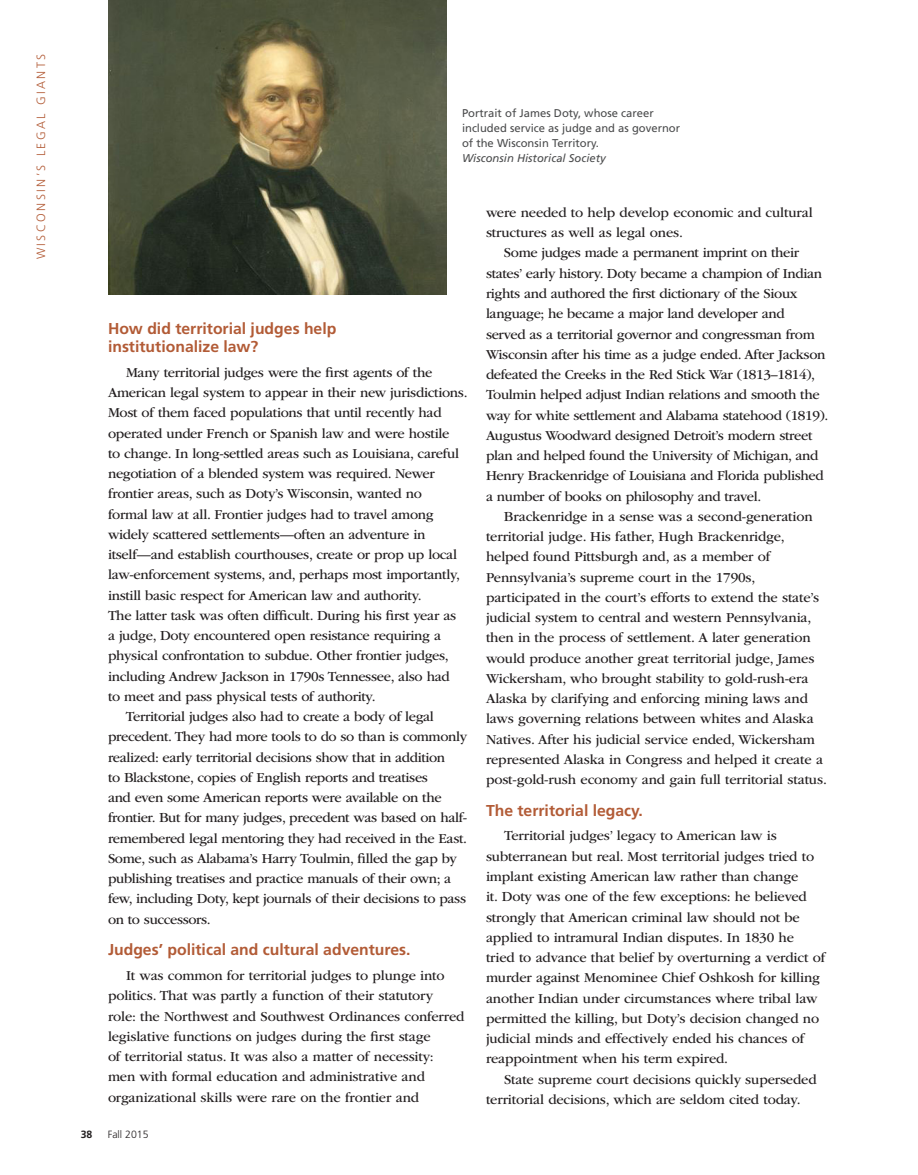
<style>
.page{position:relative;width:918px;height:1175px;background:#fff}
.page>*{position:absolute;margin:0;border:0;box-sizing:border-box;transform-origin:0 0}
.subhead_F_bold_11{font:700 15.75px/18px "Frutiger LT Std";color:#b25b36}
.Body_GB{font:14.25px/20.2px "ITC Garamond Std";letter-spacing:-.02em;color:#231f20}
.Section_heading_left{font:300 12px "Frutiger LT Std";letter-spacing:.2em;color:#b25b36}
.caption_small{font:11.25px/15px "Frutiger";color:#4b4c4d}
.caption_small-2{font:italic 11.25px "Frutiger";color:#4b4c4d}
.Page_number_right{font:300 10.5px "Frutiger LT Std";color:#231f20}
.Page_number_right-2{font:700 10.5px "Frutiger LT Std";color:#231f20}
</style>
<div class="page">
<img style="left:108px;top:0;width:338px;height:295px">
<p class="Section_heading_left" style="left:34px;top:259px;width:207px;rotate:-90deg">WISCONSIN’S LEGAL GIANTS</p>
<p class="caption_small" style="left:462px;top:105px;width:220px">Portrait of James Doty, whose career included service as judge and as governor of the Wisconsin Territory.</p>
<p class="caption_small-2" style="left:462px;top:151px;width:145px">Wisconsin Historical Society</p>
<p class="subhead_F_bold_11" style="left:108px;top:319px;width:230px">How did territorial judges help institutionalize law?</p>
<p class="Body_GB" style="left:108px;top:362px;width:361px;text-indent:18px">Many territorial judges were the first agents of the American legal system to appear in their new jurisdictions.<br>Most of them faced populations that until recently had operated under French or Spanish law and were hostile<br>to change. In long-settled areas such as Louisiana, careful negotiation of a blended system was required. Newer frontier areas, such as Doty’s Wisconsin, wanted no<br>formal law at all. Frontier judges had to travel among widely scattered settlements—often an adventure in itself—and establish courthouses, create or prop up local law-enforcement systems, and, perhaps most importantly, instill basic respect for American law and authority.<br>The latter task was often difficult. During his first year as<br>a judge, Doty encountered open resistance requiring a physical confrontation to subdue. Other frontier judges, including Andrew Jackson in 1790s Tennessee, also had<br>to meet and pass physical tests of authority.</p>
<p class="Body_GB" style="left:108px;top:706px;width:361px;text-indent:18px">Territorial judges also had to create a body of legal precedent. They had more tools to do so than is commonly realized: early territorial decisions show that in addition<br>to Blackstone, copies of English reports and treatises<br>and even some American reports were available on the frontier. But for many judges, precedent was based on half&shy;remembered legal mentoring they had received in the East.<br>Some, such as Alabama’s Harry Toulmin, filled the gap by publishing treatises and practice manuals of their own; a few, including Doty, kept journals of their decisions to pass on to successors.</p>
<p class="subhead_F_bold_11" style="left:108px;top:940px;width:304px">Judges’ political and cultural adventures.</p>
<p class="Body_GB" style="left:108px;top:965px;width:358px;text-indent:18px">It was common for territorial judges to plunge into politics. That was partly a function of their statutory role: the Northwest and Southwest Ordinances conferred legislative functions on judges during the first stage<br>of territorial status. It was also a matter of necessity: men with formal education and administrative and organizational skills were rare on the frontier and</p>
<p class="Page_number_right-2" style="left:81px;top:1128px;width:13px">38</p>
<p class="Page_number_right" style="left:108px;top:1128px;width:42px">Fall 2015</p>
<p class="Body_GB" style="left:486px;top:202px;width:328px">were needed to help develop economic and cultural structures as well as legal ones.</p>
<p class="Body_GB" style="left:486px;top:243px;width:344px;text-indent:18px">Some judges made a permanent imprint on their states’ early history. Doty became a champion of Indian rights and authored the first dictionary of the Sioux language; he became a major land developer and<br>served as a territorial governor and congressman from Wisconsin after his time as a judge ended. After Jackson defeated the Creeks in the Red Stick War (1813–1814), Toulmin helped adjust Indian relations and smooth the way for white settlement and Alabama statehood (1819).<br>Augustus Woodward designed Detroit’s modern street plan and helped found the University of Michigan, and Henry Brackenridge of Louisiana and Florida published a number of books on philosophy and travel.</p>
<p class="Body_GB" style="left:486px;top:506px;width:342px;text-indent:18px">Brackenridge in a sense was a second-generation territorial judge. His father, Hugh Brackenridge, helped found Pittsburgh and, as a member of Pennsylvania’s supreme court in the 1790s, participated in the court’s efforts to extend the state’s judicial system to central and western Pennsylvania, then in the process of settlement. A later generation would produce another great territorial judge, James Wickersham, who brought stability to gold-rush-era Alaska by clarifying and enforcing mining laws and laws governing relations between whites and Alaska Natives. After his judicial service ended, Wickersham represented Alaska in Congress and helped it create a post-gold-rush economy and gain full territorial status.</p>
<p class="subhead_F_bold_11" style="left:486px;top:801px;width:158px">The territorial legacy.</p>
<p class="Body_GB" style="left:486px;top:826px;width:341px;text-indent:18px">Territorial judges’ legacy to American law is subterranean but real. Most territorial judges tried to implant existing American law rather than change<br>it. Doty was one of the few exceptions: he believed strongly that American criminal law should not be applied to intramural Indian disputes. In 1830 he tried to advance that belief by overturning a verdict of murder against Menominee Chief Oshkosh for killing another Indian under circumstances where tribal law permitted the killing, but Doty’s decision changed no judicial minds and effectively ended his chances of reappointment when his term expired.</p>
<p class="Body_GB" style="left:486px;top:1069px;width:332px;text-indent:18px">State supreme court decisions quickly superseded territorial decisions, which are seldom cited today.</p>
</div>
